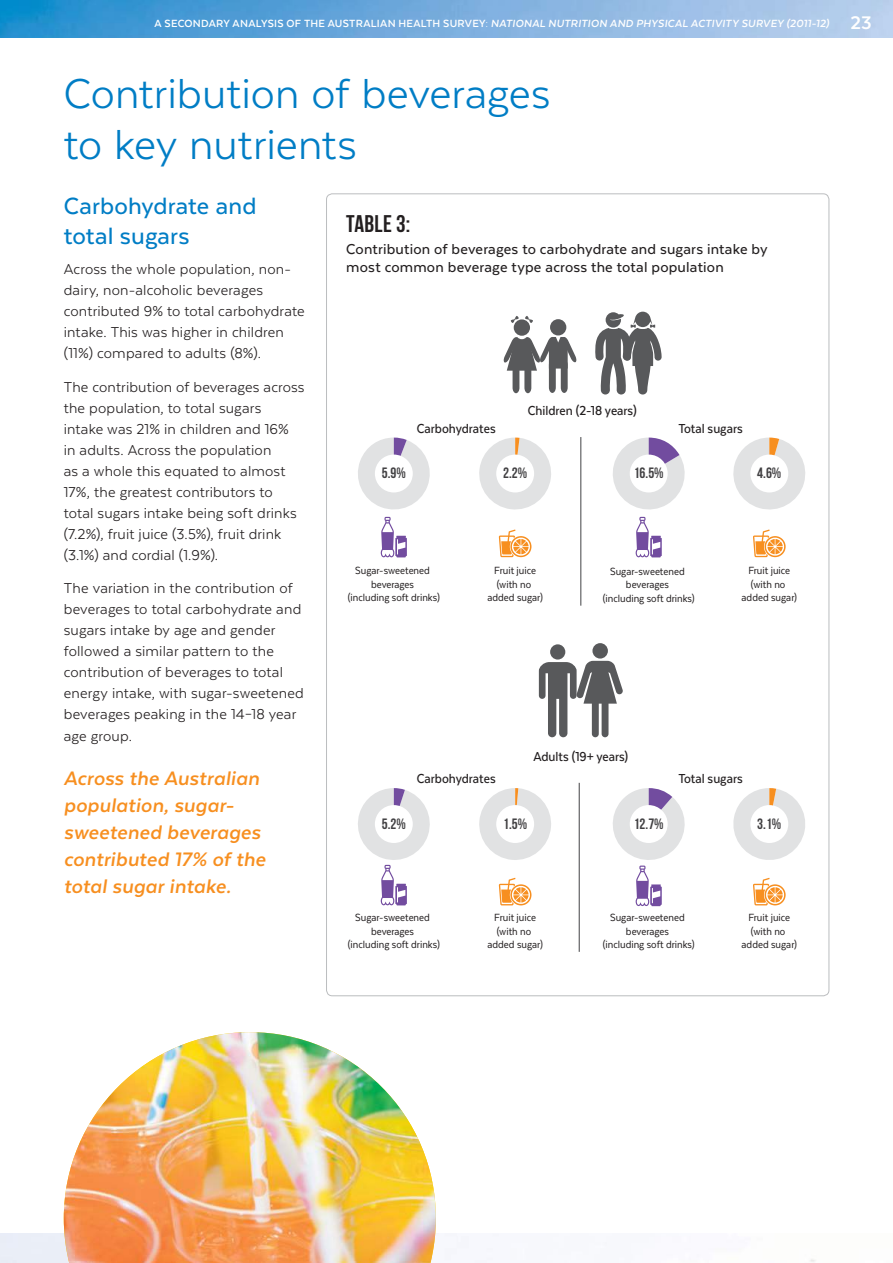
<style>
.page{position:relative;width:893px;height:1263px;background:#fff}
.page>*{position:absolute;margin:0;border:0;box-sizing:border-box;transform-origin:0 0}
.t1{font:48px/51px "Texta";color:#007dc5}
.t2{font:500 27px/30.8px "Texta";letter-spacing:.005em;color:#007dc5}
.t3{font:700 24px "Bebas Neue";letter-spacing:.01em;color:#231f20}
.t4{font:italic 700 22.5px/27px "Texta";letter-spacing:.01em;color:#f78f20}
.t5{font:16.5px/21px "Texta";letter-spacing:.01em;color:#231f20}
.t6{font:500 16.5px/18px "Texta";letter-spacing:.01em;color:#231f20}
.t7{font:500 15px "Texta Narrow";color:#231f20}
.t8{font:700 15px "Bebas Neue";color:#414042}
.t9{font:12px/13.5px "Texta Narrow";color:#231f20;text-align:center}
.t10{font:italic 700 12px "Texta";letter-spacing:.02em;color:#fff}
.s1{font-style:normal}
.s2{font-style:normal;font-size:21px}
</style>
<div class="page">
<img style="left:0;top:0;width:893px;height:1263px">
<div style="left:0;top:38px;width:893px;height:1195px;background:#fff"></div>
<img style="left:64px;top:1032px;width:372px;height:231px">
<svg style="left:511px;top:316px;width:8px;height:7px"></svg>
<svg style="left:525px;top:316px;width:8px;height:7px"></svg>
<div style="left:514px;top:319px;width:16px;height:17px;background:#58595b;border-radius:50%"></div>
<div style="left:550px;top:319px;width:16px;height:16px;background:#58595b;border-radius:50%"></div>
<svg style="left:503px;top:337px;width:74px;height:56px"></svg>
<hr style="left:579px;top:783px;width:1px;height:169px;background:#58595b">
<hr style="left:580px;top:437px;width:1px;height:169px;background:#58595b">
<div style="left:550px;top:644px;width:15px;height:15px;background:#58595b;border-radius:50%"></div>
<div style="left:592px;top:643px;width:16px;height:15px;background:#58595b;border-radius:50%"></div>
<svg style="left:539px;top:661px;width:84px;height:76px"></svg>
<svg style="left:358px;top:438px;width:72px;height:119px"></svg>
<svg style="left:479px;top:438px;width:72px;height:72px"></svg>
<div style="left:496px;top:455px;width:38px;height:37px;background:#fff;border-radius:50%"></div>
<svg style="left:499px;top:529px;width:32px;height:28px"></svg>
<svg style="left:358px;top:788px;width:72px;height:117px"></svg>
<svg style="left:479px;top:788px;width:72px;height:72px"></svg>
<div style="left:496px;top:805px;width:38px;height:38px;background:#fff;border-radius:50%"></div>
<svg style="left:499px;top:878px;width:32px;height:27px"></svg>
<svg style="left:733px;top:788px;width:72px;height:72px"></svg>
<div style="left:750px;top:805px;width:38px;height:38px;background:#fff;border-radius:50%"></div>
<svg style="left:753px;top:878px;width:33px;height:27px"></svg>
<svg style="left:613px;top:438px;width:72px;height:119px"></svg>
<svg style="left:613px;top:788px;width:72px;height:118px"></svg>
<svg style="left:733px;top:438px;width:72px;height:72px"></svg>
<div style="left:750px;top:455px;width:38px;height:37px;background:#fff;border-radius:50%"></div>
<svg style="left:753px;top:529px;width:33px;height:28px"></svg>
<svg style="left:595px;top:312px;width:67px;height:83px"></svg>
<p class="t10" style="left:155px;top:18px;width:719px"><span class="s1">A SECONDARY ANALYSIS OF THE AUSTRALIAN HEALTH SURVEY:</span> NATIONAL NUTRITION AND PHYSICAL ACTIVITY SURVEY (2011-12) <span class="s2">23</span></p>
<h1 class="t1" style="left:64px;top:68px;width:488px">Contribution of beverages to key nutrients</h1>
<h2 class="t2" style="left:64px;top:190px;width:194px">Carbohydrate and total sugars</h2>
<p class="t5" style="left:64px;top:258px;width:242px">Across the whole population, non&shy;dairy, non-alcoholic beverages contributed 9% to total carbohydrate intake. This was higher in children (11%) compared to adults (8%).</p>
<p class="t5" style="left:64px;top:376px;width:242px">The contribution of beverages across the population, to total sugars intake was 21% in children and 16% in adults. Across the population<br>as a whole this equated to almost 17%, the greatest contributors to total sugars intake being soft drinks (7.2%), fruit juice (3.5%), fruit drink (3.1%) and cordial (1.9%).</p>
<p class="t5" style="left:64px;top:578px;width:242px">The variation in the contribution of beverages to total carbohydrate and sugars intake by age and gender followed a similar pattern to the contribution of beverages to total energy intake, with sugar-sweetened beverages peaking in the 14–18 year age group.</p>
<h3 class="t4" style="left:64px;top:764px;width:203px">Across the Australian population, sugar&shy;sweetened beverages contributed 17% of the total sugar intake.</h3>
<h3 class="t3" style="left:346px;top:210px;width:65px">TABLE 3:</h3>
<p class="t6" style="left:346px;top:240px;width:423px">Contribution of beverages to carbohydrate and sugars intake by most common beverage type across the total population</p>
<p class="t7" style="left:528px;top:402px;width:110px">Children (2-18 years)</p>
<p class="t7" style="left:417px;top:420px;width:80px">Carbohydrates</p>
<p class="t7" style="left:678px;top:420px;width:66px">Total sugars</p>
<p class="t8" style="left:382px;top:465px;width:26px">5.9%</p>
<p class="t8" style="left:503px;top:465px;width:26px">2.2%</p>
<p class="t8" style="left:634px;top:465px;width:32px">16.5%</p>
<p class="t8" style="left:757px;top:465px;width:26px">4.6%</p>
<p class="t9" style="left:348px;top:564px;width:94px">Sugar-sweetened beverages<br>(including soft drinks)</p>
<p class="t9" style="left:487px;top:564px;width:57px">Fruit juice (with no added sugar)</p>
<p class="t9" style="left:603px;top:564px;width:94px">Sugar-sweetened beverages<br>(including soft drinks)</p>
<p class="t9" style="left:742px;top:564px;width:57px">Fruit juice (with no added sugar)</p>
<p class="t7" style="left:533px;top:749px;width:96px">Adults (19+ years)</p>
<p class="t7" style="left:417px;top:771px;width:80px">Carbohydrates</p>
<p class="t7" style="left:678px;top:771px;width:66px">Total sugars</p>
<p class="t8" style="left:382px;top:815px;width:26px">5.2%</p>
<p class="t8" style="left:503px;top:815px;width:26px">1.5%</p>
<p class="t8" style="left:634px;top:815px;width:32px">12.7%</p>
<p class="t8" style="left:757px;top:815px;width:26px">3.1%</p>
<p class="t9" style="left:348px;top:910px;width:94px">Sugar-sweetened beverages<br>(including soft drinks)</p>
<p class="t9" style="left:487px;top:910px;width:57px">Fruit juice (with no added sugar)</p>
<p class="t9" style="left:603px;top:910px;width:94px">Sugar-sweetened beverages<br>(including soft drinks)</p>
<p class="t9" style="left:742px;top:910px;width:57px">Fruit juice (with no added sugar)</p>
</div>
